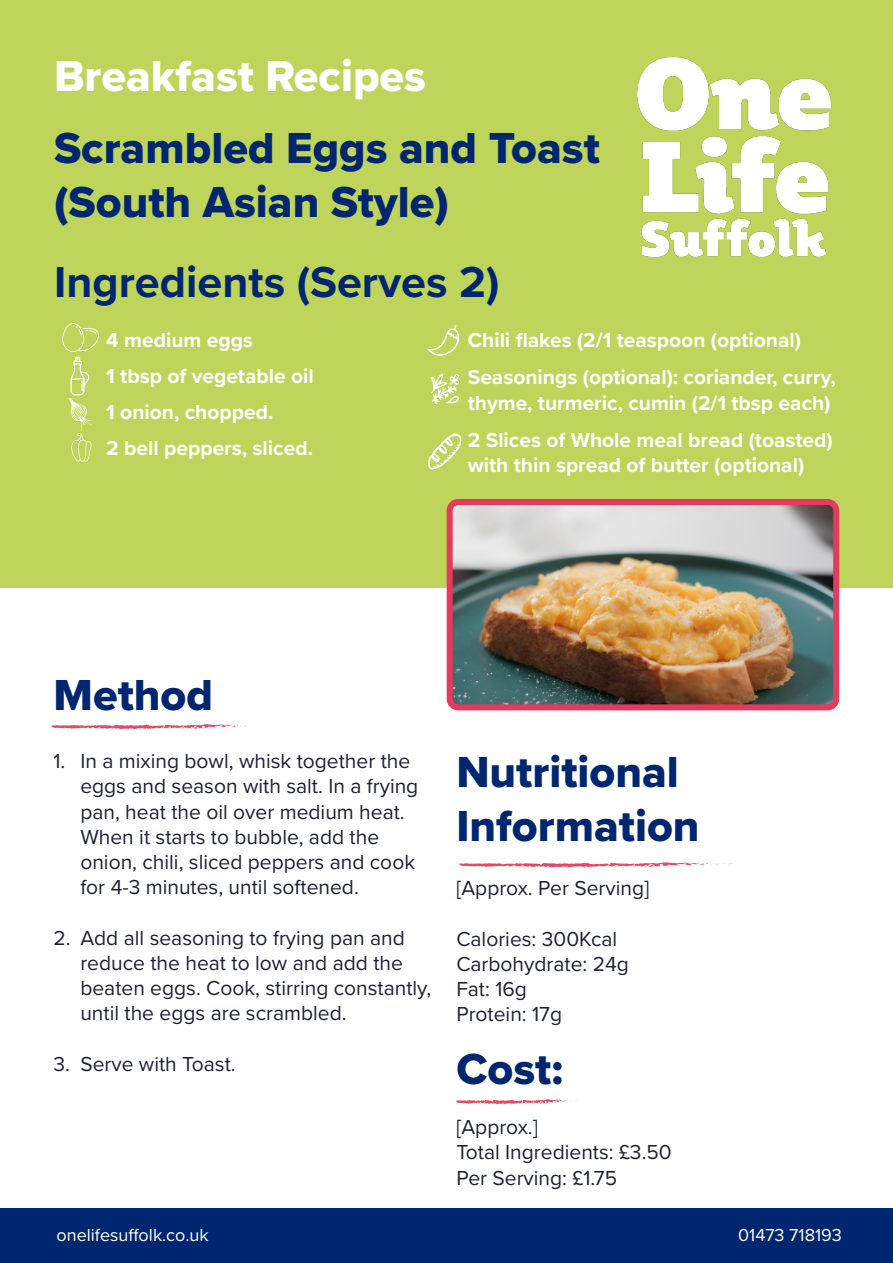
<style>
.page{position:relative;width:893px;height:1263px;background:#fff}
.page>*{position:absolute;margin:0;border:0;box-sizing:border-box;transform-origin:0 0}
.t1{font:45px/54px "Proxima Nova Extrabld";color:#00266f}
.t2{font:700 45px "Proxima Nova";color:#00266f}
.t3{font:45px "Proxima Nova Extrabld";color:#fff}
.t4{font:21px/25.2px "Proxima Nova";color:#1e2134}
.t5{font:700 21px/25.2px "Proxima Nova";color:#fff}
.t6{font:18px "Proxima Nova";color:#fff}
</style>
<div class="page">
<div style="left:0;top:0;width:893px;height:588px;background:#bfd45b"></div>
<img style="left:637px;top:57px;width:194px;height:201px">
<svg style="left:50px;top:724px;width:197px;height:6px"></svg>
<svg style="left:457px;top:862px;width:276px;height:6px"></svg>
<svg style="left:455px;top:1099px;width:123px;height:6px"></svg>
<div style="left:0;top:1209px;width:893px;height:54px;background:#00266f"></div>
<svg style="left:62px;top:323px;width:37px;height:139px"></svg>
<svg style="left:427px;top:325px;width:33px;height:31px"></svg>
<svg style="left:430px;top:373px;width:29px;height:31px"></svg>
<svg style="left:428px;top:433px;width:34px;height:37px"></svg>
<img style="left:454px;top:506px;width:378px;height:197px">
<div style="left:447px;top:499px;width:392px;height:211px;border:6px solid #e43a5e;border-radius:9px"></div>
<p class="t3" style="left:54px;top:42px;width:374px">Breakfast Recipes</p>
<p class="t1" style="left:54px;top:120px;width:547px">Scrambled Eggs and Toast (South Asian Style(</p>
<p class="t2" style="left:54px;top:248px;width:447px">Ingredients (Serves (2</p>
<p class="t5" style="left:106px;top:327px;width:148px">4 medium eggs</p>
<p class="t5" style="left:106px;top:363px;width:209px">1 tbsp of vegetable oil</p>
<p class="t5" style="left:106px;top:399px;width:169px">1 onion, chopped.</p>
<p class="t5" style="left:106px;top:435px;width:208px">2 bell peppers, sliced.</p>
<p class="t5" style="left:468px;top:327px;width:335px">Chili flakes (2/1 teaspoon (optional(</p>
<p class="t5" style="left:468px;top:364px;width:369px">Seasonings (optional :) coriander, curry, thyme, turmeric, cumin (2/1 tbsp each(</p>
<p class="t5" style="left:468px;top:427px;width:367px">2 Slices of Whole meal bread (toasted( with thin spread of butter (optional(</p>
<p class="t1" style="left:54px;top:667px;width:161px">Method</p>
<p class="t4" style="left:53px;top:748px;width:13px">1.</p>
<p class="t4" style="left:53px;top:924px;width:19px">2.</p>
<p class="t4" style="left:53px;top:1050px;width:18px">3.</p>
<p class="t4" style="left:80px;top:748px;width:331px">In a mixing bowl, whisk together the</p>
<p class="t4" style="left:80px;top:773px;width:339px">eggs and season with salt In. a frying pan, heat the oil over medium heat.<br>When it starts to bubble, add the onion, chili, sliced peppers and cook for 4-3 minutes, until softened.</p>
<p class="t4" style="left:80px;top:924px;width:326px">Add all seasoning to frying pan and</p>
<p class="t4" style="left:80px;top:949px;width:352px">reduce the heat to low and add the beaten eggs. Cook, stirring constantly, until the eggs are scrambled.</p>
<p class="t4" style="left:80px;top:1050px;width:157px">Serve with Toast.</p>
<p class="t6" style="left:57px;top:1222px;width:154px">onelifesuffolk.co.uk</p>
<p class="t1" style="left:456px;top:744px;width:245px">Nutritional<br>Information</p>
<p class="t4" style="left:456px;top:875px;width:194px">[Approx. Per Serving[</p>
<p class="t4" style="left:456px;top:925px;width:162px">Calories: 300Kcal</p>
<p class="t4" style="left:456px;top:950px;width:174px">Carbohydrate: 24g</p>
<p class="t4" style="left:456px;top:976px;width:72px">Fat 16: g</p>
<p class="t4" style="left:456px;top:1001px;width:107px">Protein 17: g</p>
<p class="t1" style="left:456px;top:1041px;width:108px">Cost:</p>
<p class="t4" style="left:456px;top:1114px;width:83px">[Approx [.</p>
<p class="t4" style="left:456px;top:1139px;width:217px">Total Ingredients: £3.50</p>
<p class="t4" style="left:456px;top:1164px;width:162px">Per Serving: £1.75</p>
<p class="t6" style="left:738px;top:1222px;width:105px">01473 718193</p>
</div>
